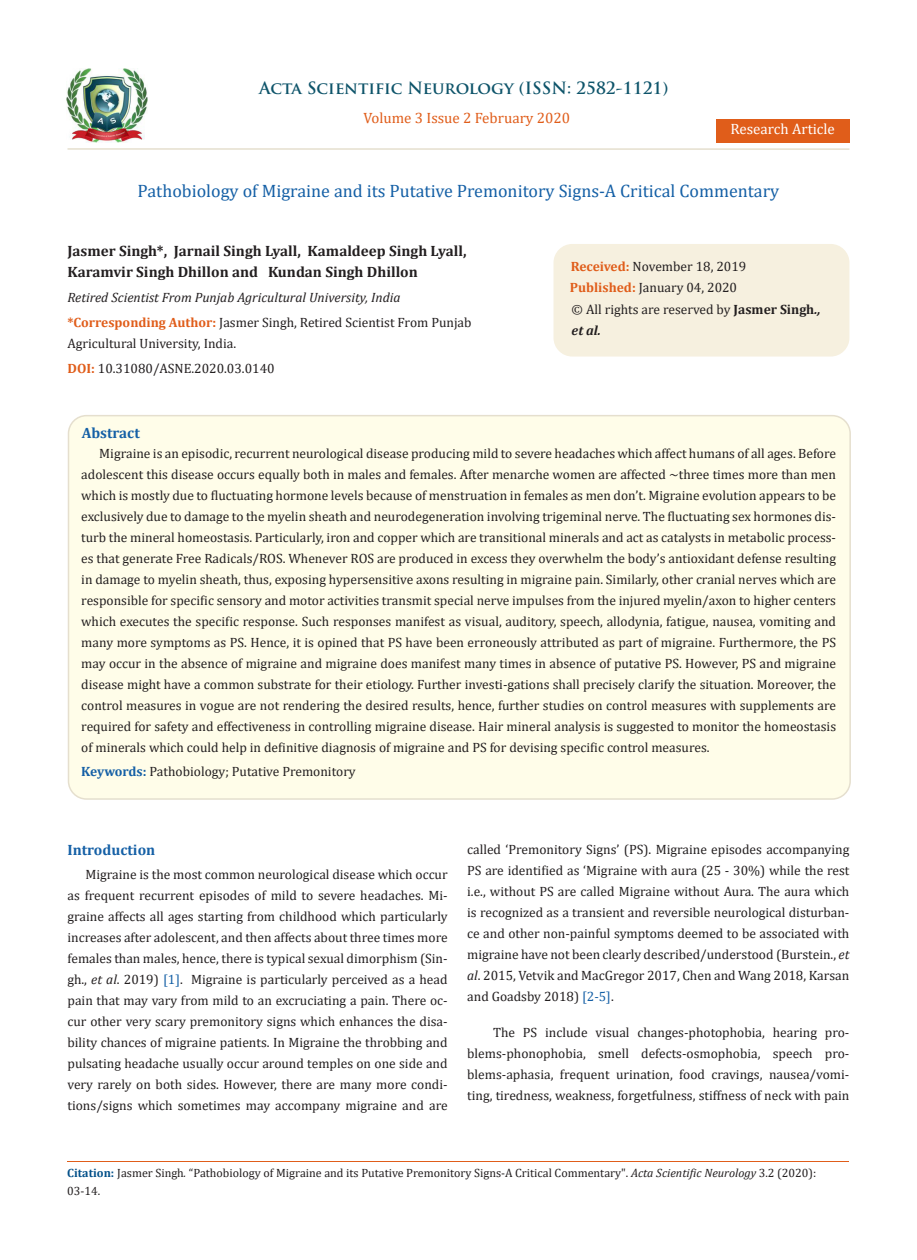
<style>
.page{position:relative;width:917px;height:1260px;background:#fff}
.page>*{position:absolute;margin:0;border:0;box-sizing:border-box;transform-origin:0 0}
.t1{font:18px "Cambria";color:#1560a6}
.t2{font:700 16.5px "Trajan Pro";color:#0e546a}
.t3{font:700 15px/21px "Cambria";color:#231f20}
.t4{font:15px "Cambria";color:#e05d1a}
.t5{font:700 15px "Cambria";color:#1560a6}
.t6{font:15px "Cambria";color:#fff}
.t7{font:13.5px/21px "Cambria";color:#231f20;text-align:justify}
.t8{font:italic 13.5px "Cambria";color:#231f20}
.t9{font:12px/18px "Cambria";color:#231f20}
.s1{font-weight:700;color:#e05d1a}
.s2{font-weight:700}
.s3{font-weight:700;font-style:italic}
.s4{font-weight:700;color:#1560a6}
.s5{font-style:italic}
.s6{color:#1560a6}
.s7{font-weight:700;color:#035089}
</style>
<div class="page">
<img style="left:67px;top:68px;width:80px;height:74px">
<div style="left:716px;top:119px;width:133px;height:23px;background:#e05d1a"></div>
<div style="left:554px;top:245px;width:294px;height:111px;background:#f6f0df;border-radius:18px"></div>
<div style="left:553px;top:244px;width:296px;height:113px;border:2px solid #f6f0df;border-radius:18px"></div>
<div style="left:68px;top:416px;width:782px;height:383px;background:#fffde9;border-radius:18px"></div>
<div style="left:68px;top:415px;width:782px;height:385px;border:2px solid #e5dfce;border-radius:18px"></div>
<hr style="left:67px;top:148px;width:782px;height:2px;background:#e5dfce">
<hr style="left:67px;top:1161px;width:782px;height:1px;background:#e05d1a">
<p class="t2" style="left:259px;top:77px;width:411px">Acta Scientific Neurology (ISSN: 2582-1121)</p>
<p class="t4" style="left:363px;top:109px;width:208px">Volume 3 Issue 2 February 2020</p>
<p class="t6" style="left:730px;top:120px;width:106px">Research Article</p>
<p class="t1" style="left:138px;top:180px;width:643px">Pathobiology of Migraine and its Putative Premonitory Signs-A Critical Commentary</p>
<p class="t3" style="left:67px;top:240px;width:400px">Jasmer Singh*, Jarnail Singh Lyall, Kamaldeep Singh Lyall,<br>Karamvir Singh Dhillon and Kundan Singh Dhillon</p>
<p class="t8" style="left:67px;top:288px;width:334px">Retired Scientist From Punjab Agricultural University, India</p>
<p class="t7" style="left:67px;top:312px;width:405px"><span class="s1">*Corresponding Author:</span> Jasmer Singh, Retired Scientist From Punjab<br>Agricultural University, India.</p>
<p class="t7" style="left:67px;top:358px;width:209px"><span class="s1">DOI:</span> 10.31080/ASNE.2020.03.0140</p>
<p class="t5" style="left:82px;top:422px;width:60px">Abstract</p>
<p class="t7" style="left:570px;top:255px;width:177px"><span class="s1">Received:</span> November 18, 2019</p>
<p class="t7" style="left:569px;top:277px;width:169px"><span class="s1">Published:</span> January 04, 2020</p>
<p class="t7" style="left:571px;top:299px;width:250px">© All rights are reserved by <span class="s2">Jasmer Singh</span><span class="s3">., et al.</span></p>
<p class="t7" style="left:81px;top:442px;width:756px;text-indent:18px">Migraine is an episodic, recurrent neurological disease producing mild to severe headaches which affect humans of all ages. Before adolescent this disease occurs equally both in males and females. After menarche women are affected ~three times more than men which is mostly due to fluctuating hormone levels because of menstruation in females as men don’t. Migraine evolution appears to be exclusively due to damage to the myelin sheath and neurodegeneration involving trigeminal nerve. The fluctuating sex hormones dis&shy;turb the mineral homeostasis. Particularly, iron and copper which are transitional minerals and act as catalysts in metabolic process&shy;es that generate Free Radicals/ROS. Whenever ROS are produced in excess they overwhelm the body’s antioxidant defense resulting in damage to myelin sheath, thus, exposing hypersensitive axons resulting in migraine pain. Similarly, other cranial nerves which are responsible for specific sensory and motor activities transmit special nerve impulses from the injured myelin/axon to higher centers which executes the specific response. Such responses manifest as visual, auditory, speech, allodynia, fatigue, nausea, vomiting and many more symptoms as PS. Hence, it is opined that PS have been erroneously attributed as part of migraine. Furthermore, the PS may occur in the absence of migraine and migraine does manifest many times in absence of putative PS. However, PS and migraine disease might have a common substrate for their etiology. Further investi-gations shall precisely clarify the situation. Moreover, the control measures in vogue are not rendering the desired results, hence, further studies on control measures with supplements are required for safety and effectiveness in controlling migraine disease. Hair mineral analysis is suggested to monitor the homeostasis of minerals which could help in definitive diagnosis of migraine and PS for devising specific control measures.</p>
<p class="t7" style="left:81px;top:761px;width:276px"><span class="s4">Keywords:</span> Pathobiology; Putative Premonitory</p>
<p class="t5" style="left:67px;top:839px;width:89px">Introduction</p>
<p class="t7" style="left:67px;top:864px;width:381px;text-indent:18px">Migraine is the most common neurological disease which occur as frequent recurrent episodes of mild to severe headaches. Mi&shy;graine affects all ages starting from childhood which particularly increases after adolescent, and then affects about three times more females than males, hence, there is typical sexual dimorphism (Sin&shy;gh., <span class="s5">et al</span>. 2019) <span class="s6">[1]</span>. Migraine is particularly perceived as a head pain that may vary from mild to an excruciating a pain. There oc&shy;cur other very scary premonitory signs which enhances the disa&shy;bility chances of migraine patients. In Migraine the throbbing and pulsating headache usually occur around temples on one side and very rarely on both sides. However, there are many more condi&shy;tions/signs which sometimes may accompany migraine and are</p>
<p class="t7" style="left:467px;top:839px;width:384px">called ‘Premonitory Signs’ (PS). Migraine episodes accompanying PS are identified as ‘Migraine with aura (25 - 30%) while the rest i.e., without PS are called Migraine without Aura. The aura which is recognized as a transient and reversible neurological disturban&shy;ce and other non-painful symptoms deemed to be associated with migraine have not been clearly described/understood (Burstein., <span class="s5">et al</span>. 2015, Vetvik and MacGregor 2017, Chen and Wang 2018, Karsan and Goadsby 2018) <span class="s6">[2-5]</span>.</p>
<p class="t7" style="left:467px;top:1022px;width:384px;text-indent:26px">The PS include visual changes-photophobia, hearing pro&shy;blems-phonophobia, smell defects-osmophobia, speech pro&shy;blems-aphasia, frequent urination, food cravings, nausea/vomi&shy;ting, tiredness, weakness, forgetfulness, stiffness of neck with pain</p>
<p class="t9" style="left:67px;top:1164px;width:750px"><span class="s7">Citation:</span> Jasmer Singh<span class="s5">.</span> “Pathobiology of Migraine and its Putative Premonitory Signs-A Critical Commentary". <span class="s5">Acta Scientific Neurology</span> 3.2 (2020):<br>03-14.</p>
</div>
